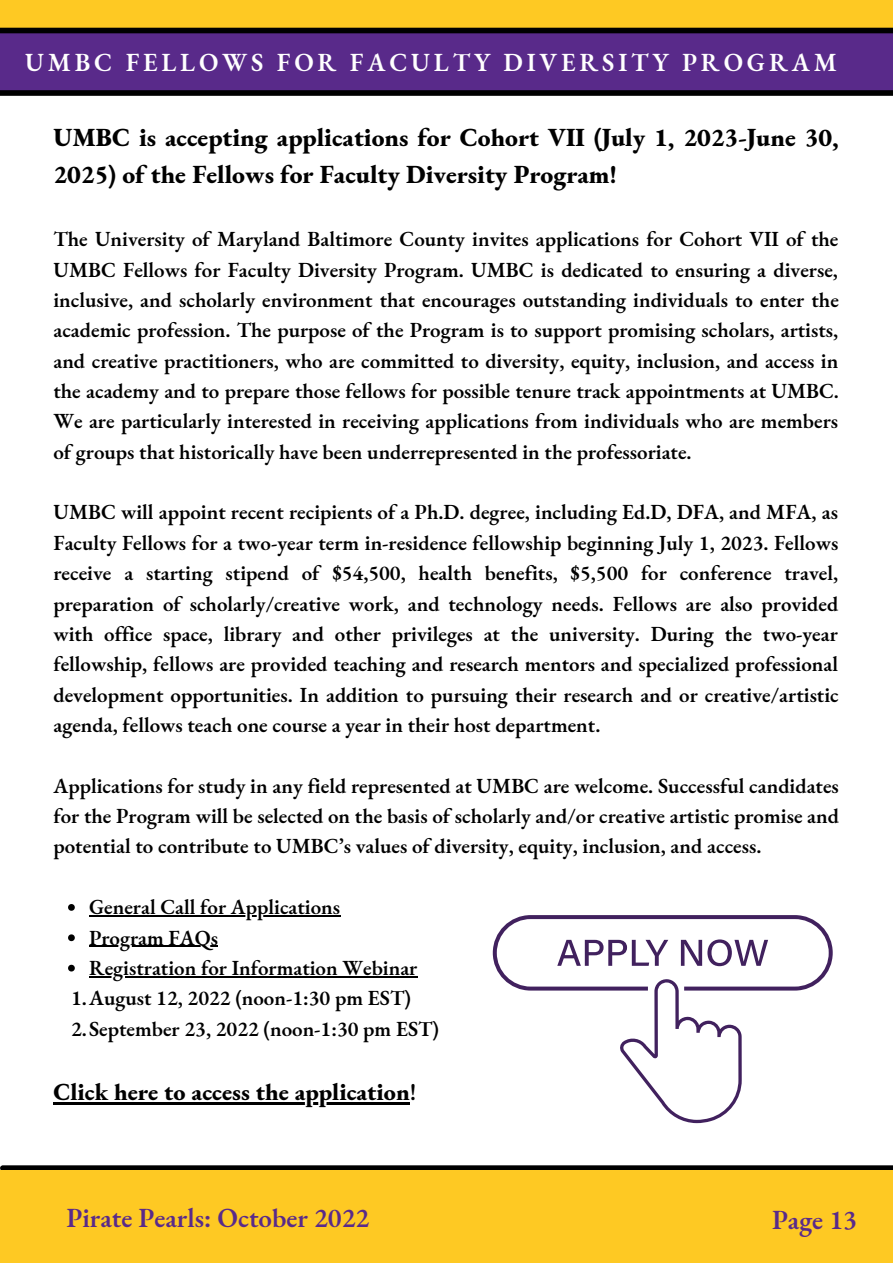
<style>
.page{position:relative;width:893px;height:1264px;background:#fff}
.page>*{position:absolute;margin:0;border:0;box-sizing:border-box;transform-origin:0 0}
.t1{font:600 27px "EB Garamond";color:#592a8a}
.t2{font:800 25.5px/37px "EB Garamond";color:#000}
.t3{font:600 25.5px "EB Garamond";letter-spacing:.15em;color:#fff}
.t4{font:800 24px "EB Garamond";color:#000}
.t5{font:600 21px/30.3px "EB Garamond";color:#000;text-align:justify}
.s1{font-weight:600}
</style>
<div class="page">
<div style="left:0;top:0;width:892px;height:90px;background:#592a8a"></div>
<div style="left:0;top:0;width:892px;height:27px;background:#fec923"></div>
<div style="left:0;top:28px;width:892px;height:5px;background:#000"></div>
<div style="left:0;top:90px;width:892px;height:6px;background:#000"></div>
<div style="left:3px;top:1165px;width:889px;height:5px;background:#000"></div>
<div style="left:0;top:1170px;width:892px;height:92px;background:#fec923"></div>
<svg style="left:68px;top:904px;width:7px;height:6px"></svg>
<hr style="left:89px;top:915px;width:251px;height:1px;background:#000">
<svg style="left:68px;top:934px;width:7px;height:7px"></svg>
<hr style="left:89px;top:945px;width:129px;height:1px;background:#000">
<svg style="left:68px;top:964px;width:7px;height:7px"></svg>
<hr style="left:89px;top:976px;width:328px;height:1px;background:#000">
<hr style="left:53px;top:1101px;width:357px;height:3px;background:#000">
<svg style="left:492px;top:915px;width:340px;height:208px"></svg>
<p class="t3" style="left:25px;top:45px;width:813px">UMBC FELLOWS FOR FACULTY DIVERSITY PROGRAM</p>
<p class="t2" style="left:53px;top:118px;width:786px">UMBC is accepting applications for Cohort VII (July 1, 2023-June 30,<br>2025) of the Fellows for Faculty Diversity Program!</p>
<p class="t5" style="left:53px;top:223px;width:787px">The University of Maryland Baltimore County invites applications for Cohort VII of the UMBC Fellows for Faculty Diversity Program. UMBC is dedicated to ensuring a diverse, inclusive, and scholarly environment that encourages outstanding individuals to enter the academic profession. The purpose of the Program is to support promising scholars, artists, and creative practitioners, who are committed to diversity, equity, inclusion, and access in the academy and to prepare those fellows for possible tenure track appointments at UMBC.<br>We are particularly interested in receiving applications from individuals who are members of groups that historically have been underrepresented in the professoriate.</p>
<p class="t5" style="left:53px;top:497px;width:786px">UMBC will appoint recent recipients of a Ph.D. degree, including Ed.D, DFA, and MFA, as Faculty Fellows for a two-year term in-residence fellowship beginning July 1, 2023. Fellows receive a starting stipend of $54,500, health benefits, $5,500 for conference travel, preparation of scholarly/creative work, and technology needs. Fellows are also provided with office space, library and other privileges at the university. During the two-year fellowship, fellows are provided teaching and research mentors and specialized professional development opportunities. In addition to pursuing their research and or creative/artistic agenda, fellows teach one course a year in their host department.</p>
<p class="t5" style="left:53px;top:770px;width:787px">Applications for study in any field represented at UMBC are welcome. Successful candidates for the Program will be selected on the basis of scholarly and/or creative artistic promise and potential to contribute to UMBC’s values of diversity, equity, inclusion, and access.</p>
<p class="t5" style="left:89px;top:891px;width:252px">General Call for Applications</p>
<p class="t5" style="left:89px;top:921px;width:130px">Program FAQs</p>
<p class="t5" style="left:89px;top:952px;width:330px">Registration for Information Webinar</p>
<p class="t5" style="left:71px;top:982px;width:341px">1.August 12, 2022 (noon-1:30 pm EST)</p>
<p class="t5" style="left:71px;top:1013px;width:369px">2.September 23, 2022 (noon-1:30 pm EST)</p>
<p class="t4" style="left:53px;top:1075px;width:364px">Click here to access the application<span class="s1">!</span></p>
<p class="t1" style="left:66px;top:1200px;width:304px">Pirate Pearls: October 2022</p>
<p class="t1" style="left:772px;top:1201px;width:87px">Page 13</p>
<p class="t1" style="left:767px;top:1201px;width:73px">Page 6</p>
</div>
